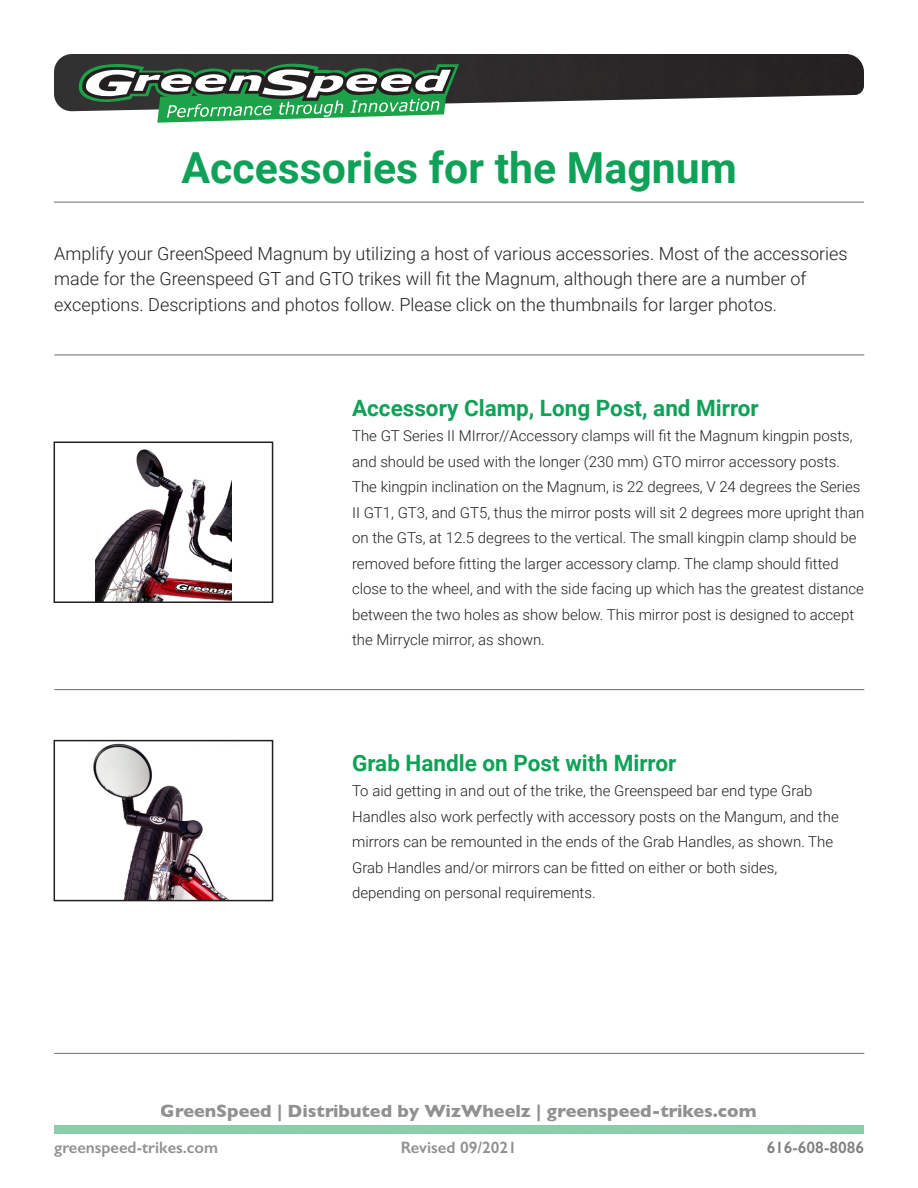
<style>
.page{position:relative;width:918px;height:1188px;background:#fff}
.page>*{position:absolute;margin:0;border:0;box-sizing:border-box;transform-origin:0 0}
.t1{font:700 42.75px "Roboto";color:#0fa157}
.t2{font:700 22.5px "Roboto";color:#0fa157}
.t3{font:300 18px/25.5px "Roboto";color:#231f20}
.t4{font:700 18px "Gill Sans";color:#231f20}
.t5{font:600 16.5px "Gill Sans";color:#231f20}
.t6{font:600 16.5px "Gill Sans";color:#000}
.t7{font:300 15px/25.5px "Roboto";color:#231f20}
</style>
<div class="page">
<img style="left:54px;top:54px;width:810px;height:57px">
<svg style="left:79px;top:61px;width:380px;height:62px"></svg>
<img style="left:96px;top:449px;width:135px;height:151px">
<div style="left:54px;top:442px;width:219px;height:161px;border:2px solid #231f20"></div>
<hr style="left:54px;top:202px;width:810px;height:1px;background:#6c6d70">
<hr style="left:54px;top:355px;width:810px;height:1px;background:#6c6d70">
<hr style="left:54px;top:689px;width:810px;height:1px;background:#6c6d70">
<img style="left:93px;top:743px;width:134px;height:155px">
<div style="left:54px;top:740px;width:219px;height:161px;border:2px solid #231f20"></div>
<hr style="left:54px;top:1053px;width:810px;height:1px;background:#6c6d70">
<p class="t1" style="left:181px;top:138px;width:557px">Accessories for the Magnum</p>
<p class="t3" style="left:54px;top:240px;width:795px">Amplify your GreenSpeed Magnum by utilizing a host of various accessories. Most of the accessories made for the Greenspeed GT and GTO trikes will fit the Magnum, although there are a number of exceptions. Descriptions and photos follow. Please click on the thumbnails for larger photos.</p>
<p class="t2" style="left:352px;top:392px;width:408px">Accessory Clamp, Long Post, and Mirror</p>
<p class="t7" style="left:352px;top:423px;width:514px">The GT Series II MIrror//Accessory clamps will fit the Magnum kingpin posts, and should be used with the longer (230 mm) GTO mirror accessory posts.<br>The kingpin inclination on the Magnum, is 22 degrees, V 24 degrees the Series II GT1, GT3, and GT5, thus the mirror posts will sit 2 degrees more upright than on the GTs, at 12.5 degrees to the vertical. The small kingpin clamp should be removed before fitting the larger accessory clamp. The clamp should fitted close to the wheel, and with the side facing up which has the greatest distance between the two holes as show below. This mirror post is designed to accept the Mirrycle mirror, as shown.</p>
<p class="t2" style="left:352px;top:747px;width:326px">Grab Handle on Post with Mirror</p>
<p class="t7" style="left:352px;top:777px;width:488px">To aid getting in and out of the trike, the Greenspeed bar end type Grab Handles also work perfectly with accessory posts on the Mangum, and the mirrors can be remounted in the ends of the Grab Handles, as shown. The Grab Handles and/or mirrors can be fitted on either or both sides,</p>
<p class="t7" style="left:352px;top:879px;width:245px">depending on personal requirements.</p>
<p class="t4" style="left:161px;top:1097px;width:597px">GreenSpeed | Distributed by WizWheelz | greenspeed-trikes.com</p>
<p class="t5" style="left:54px;top:1138px;width:165px">greenspeed-trikes.com</p>
<p class="t5" style="left:400px;top:1138px;width:118px">Revised 09/2021</p>
<p class="t6" style="left:766px;top:1138px;width:99px">616-608-8086</p>
</div>
